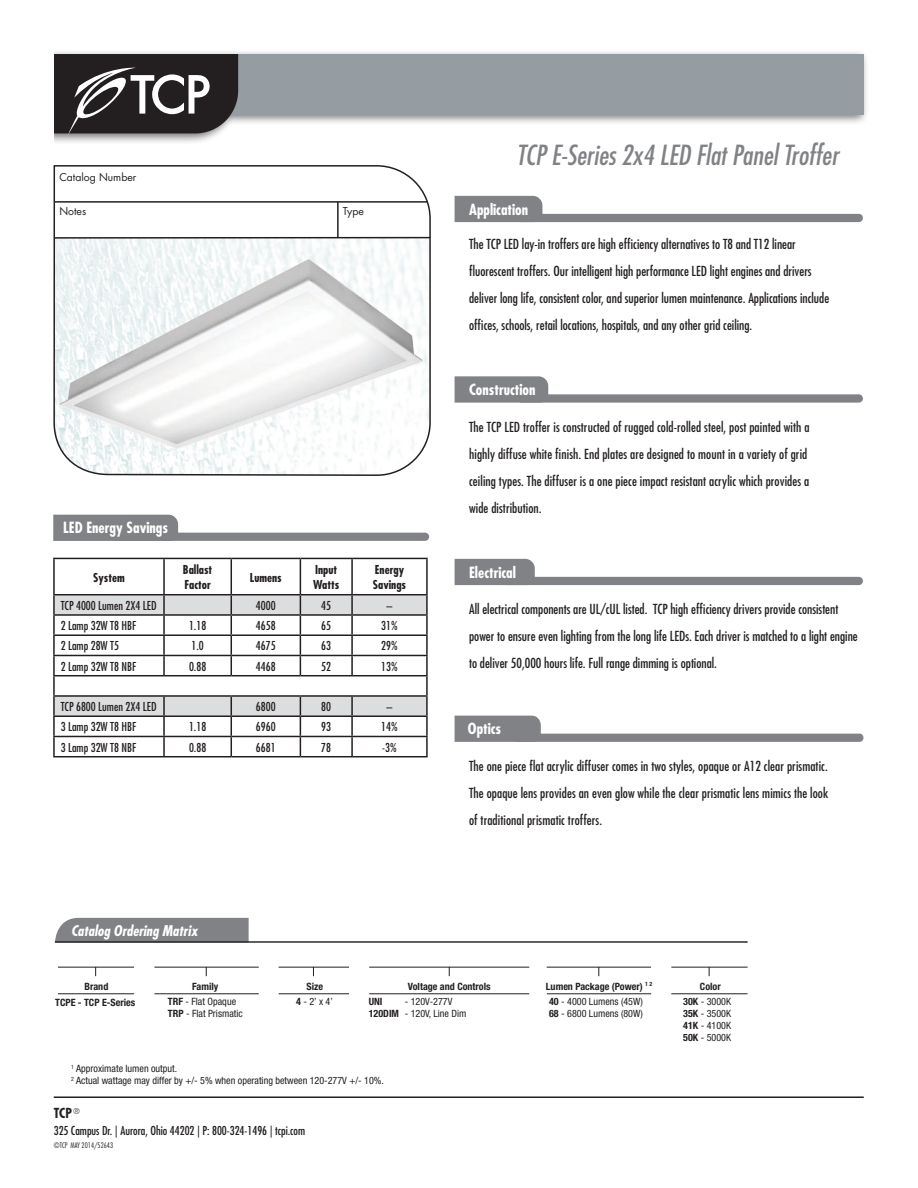
<style>
.page{position:relative;width:918px;height:1188px;background:#fff}
.page>*{position:absolute;margin:0;border:0;box-sizing:border-box;transform-origin:0 0}
.t1{font:italic condensed 27px "Futura Std";color:#808285}
.t2{font:700 condensed 15px "Futura Std";color:#fff}
.t3{font:italic 700 condensed 14.4px "Futura Std";color:#fff}
.t4{font:condensed 13.5px/27px "Futura Std";color:#231f20}
.t5{font:700 condensed 13.5px "Futura Std";color:#231f20}
.t6{font:condensed 12px "Futura Std";color:#231f20}
.t7{font:700 condensed 12px/14.4px "Futura Std";color:#231f20}
.t8{font:10.5px "Futura Std";color:#231f20}
.t9{font:condensed 10.05px/12.1px "Helvetica Neue LT Std";color:#231f20}
.t10{font:700 condensed 10.05px/15px "Helvetica Neue LT Std";color:#231f20}
.t11{font:300 condensed 7.5px "Futura Std";color:#231f20}
.s1{font-weight:700}
.s2{font-weight:400}
</style>
<div class="page">
<hr style="left:54px;top:1096px;width:810px;height:2px;background:#231f20">
<div style="left:42px;top:49px;width:827px;height:96px;background:#231f20;opacity:.6"></div>
<div style="left:74px;top:54px;width:790px;height:60px;background:#959ca2"></div>
<svg style="left:54px;top:54px;width:184px;height:81px;background:#474445"></svg>
<div style="left:14px;top:44px;width:40px;height:108px;background:#fff"></div>
<svg style="left:53px;top:165px;width:378px;height:83px"></svg>
<div style="left:455px;top:559px;width:80px;height:26px;background:#808285"></div>
<div style="left:502px;top:577px;width:361px;height:8px;background:#808285;border-radius:4px"></div>
<div style="left:455px;top:196px;width:87px;height:26px;background:#808285"></div>
<div style="left:517px;top:214px;width:346px;height:8px;background:#808285;border-radius:4px"></div>
<svg style="left:455px;top:376px;width:93px;height:27px;background:#848689"></svg>
<div style="left:517px;top:394px;width:346px;height:9px;background:#808285;border-radius:4px"></div>
<div style="left:455px;top:716px;width:86px;height:26px;background:#808285"></div>
<div style="left:512px;top:734px;width:351px;height:8px;background:#808285;border-radius:4px"></div>
<div style="left:55px;top:918px;width:194px;height:23px;background:#808285"></div>
<hr style="left:55px;top:941px;width:693px;height:2px;background:#231f20">
<hr style="left:58px;top:967px;width:76px;height:1px;background:#231f20">
<hr style="left:58px;top:993px;width:76px;height:1px;background:#231f20">
<hr style="left:154px;top:967px;width:105px;height:1px;background:#231f20">
<hr style="left:154px;top:993px;width:105px;height:1px;background:#231f20">
<hr style="left:279px;top:967px;width:70px;height:1px;background:#231f20">
<hr style="left:279px;top:993px;width:70px;height:1px;background:#231f20">
<hr style="left:369px;top:967px;width:160px;height:1px;background:#231f20">
<hr style="left:369px;top:993px;width:160px;height:1px;background:#231f20">
<hr style="left:547px;top:967px;width:104px;height:1px;background:#231f20">
<hr style="left:547px;top:993px;width:104px;height:1px;background:#231f20">
<hr style="left:671px;top:967px;width:77px;height:1px;background:#231f20">
<hr style="left:671px;top:993px;width:77px;height:1px;background:#231f20">
<img style="left:53px;top:248px;width:378px;height:228px">
<div style="left:53px;top:515px;width:125px;height:26px;background:#808285"></div>
<div style="left:111px;top:533px;width:318px;height:8px;background:#808285;border-radius:4px"></div>
<svg style="left:53px;top:558px;width:375px;height:198px"></svg>
<hr style="left:53px;top:756px;width:111px;height:1px;background:#231f20">
<hr style="left:164px;top:756px;width:67px;height:1px;background:#231f20">
<hr style="left:231px;top:756px;width:69px;height:1px;background:#231f20">
<hr style="left:300px;top:756px;width:52px;height:1px;background:#231f20">
<hr style="left:352px;top:756px;width:76px;height:1px;background:#231f20">
<p class="t8" style="left:59px;top:170px;width:78px">Catalog Number</p>
<p class="t8" style="left:59px;top:205px;width:28px">Notes</p>
<p class="t8" style="left:343px;top:205px;width:23px">Type</p>
<p class="t2" style="left:63px;top:519px;width:106px">LED Energy Savings</p>
<p class="t7" style="left:93px;top:570px;width:33px">System</p>
<p class="t7" style="left:183px;top:563px;width:31px">Ballast<br>Factor</p>
<p class="t7" style="left:250px;top:570px;width:33px">Lumens</p>
<p class="t7" style="left:313px;top:563px;width:28px">Input<br>Watts</p>
<p class="t7" style="left:373px;top:563px;width:35px">Energy<br>Savings</p>
<p class="t6" style="left:61px;top:598px;width:97px">TCP 4000 Lumen 2X4 LED</p>
<p class="t6" style="left:256px;top:598px;width:21px">4000</p>
<p class="t6" style="left:321px;top:598px;width:11px">45</p>
<p class="t6" style="left:387px;top:598px;width:7px">–</p>
<p class="t6" style="left:61px;top:618px;width:77px">2 Lamp 32W T8 HBF</p>
<p class="t6" style="left:189px;top:618px;width:19px">1.18</p>
<p class="t6" style="left:256px;top:618px;width:21px">4658</p>
<p class="t6" style="left:321px;top:618px;width:11px">65</p>
<p class="t6" style="left:381px;top:618px;width:18px">31%</p>
<p class="t6" style="left:61px;top:639px;width:60px">2 Lamp 28W T5</p>
<p class="t6" style="left:191px;top:639px;width:14px">1.0</p>
<p class="t6" style="left:256px;top:639px;width:21px">4675</p>
<p class="t6" style="left:321px;top:639px;width:11px">63</p>
<p class="t6" style="left:381px;top:639px;width:18px">29%</p>
<p class="t6" style="left:61px;top:659px;width:77px">2 Lamp 32W T8 NBF</p>
<p class="t6" style="left:189px;top:659px;width:19px">0.88</p>
<p class="t6" style="left:256px;top:659px;width:21px">4468</p>
<p class="t6" style="left:321px;top:659px;width:11px">52</p>
<p class="t6" style="left:381px;top:659px;width:18px">13%</p>
<p class="t6" style="left:61px;top:699px;width:97px">TCP 6800 Lumen 2X4 LED</p>
<p class="t6" style="left:256px;top:699px;width:21px">6800</p>
<p class="t6" style="left:321px;top:699px;width:11px">80</p>
<p class="t6" style="left:387px;top:699px;width:7px">–</p>
<p class="t6" style="left:61px;top:720px;width:77px">3 Lamp 32W T8 HBF</p>
<p class="t6" style="left:189px;top:720px;width:19px">1.18</p>
<p class="t6" style="left:256px;top:720px;width:21px">6960</p>
<p class="t6" style="left:321px;top:720px;width:11px">93</p>
<p class="t6" style="left:381px;top:720px;width:18px">14%</p>
<p class="t6" style="left:61px;top:740px;width:77px">3 Lamp 32W T8 NBF</p>
<p class="t6" style="left:189px;top:740px;width:19px">0.88</p>
<p class="t6" style="left:256px;top:740px;width:21px">6681</p>
<p class="t6" style="left:321px;top:740px;width:11px">78</p>
<p class="t6" style="left:382px;top:740px;width:16px">-3%</p>
<p class="t3" style="left:71px;top:922px;width:128px">Catalog Ordering Matrix</p>
<h1 class="t1" style="left:516px;top:139px;width:324px">TCP E-Series 2x4 LED Flat Panel Troffer</h1>
<p class="t2" style="left:469px;top:200px;width:61px">Application</p>
<p class="t4" style="left:469px;top:231px;width:362px">The TCP LED lay-in troffers are high efficiency alternatives to T8 and T12 linear fluorescent troffers. Our intelligent high performance LED light engines and drivers deliver long life, consistent color, and superior lumen maintenance. Applications include offices, schools, retail locations, hospitals, and any other grid ceiling.</p>
<p class="t2" style="left:469px;top:380px;width:68px">Construction</p>
<p class="t4" style="left:469px;top:413px;width:342px">The TCP LED troffer is constructed of rugged cold-rolled steel, post painted with a highly diffuse white finish. End plates are designed to mount in a variety of grid ceiling types. The diffuser is a one piece impact resistant acrylic which provides a wide distribution.</p>
<p class="t2" style="left:469px;top:563px;width:48px">Electrical</p>
<p class="t4" style="left:469px;top:596px;width:390px">All electrical components are UL/cUL listed. TCP high efficiency drivers provide consistent power to ensure even lighting from the long life LEDs. Each driver is matched to a light engine to deliver 50,000 hours life. Full range dimming is optional.</p>
<p class="t2" style="left:468px;top:720px;width:35px">Optics</p>
<p class="t4" style="left:469px;top:752px;width:361px;text-align:justify">The one piece flat acrylic diffuser comes in two styles, opaque or A12 clear prismatic.<br>The opaque lens provides an even glow while the clear prismatic lens mimics the look of traditional prismatic troffers.</p>
<p class="t10" style="left:546px;top:978px;width:108px">Lumen Package (Power) <sup>1</sup> <sup>2</sup></p>
<p class="t10" style="left:307px;top:978px;width:18px">Size</p>
<p class="t10" style="left:408px;top:978px;width:84px">Voltage and Controls</p>
<p class="t10" style="left:369px;top:993px;width:15px">UNI</p>
<p class="t10" style="left:84px;top:978px;width:25px">Brand</p>
<p class="t9" style="left:168px;top:978px;width:70px;line-height:15.9px;text-indent:24px"><span class="s1">Family<br>TRF</span> - Flat Opaque</p>
<p class="t9" style="left:168px;top:1008px;width:77px"><span class="s1">TRP</span> - Flat Prismatic</p>
<p class="t9" style="left:369px;top:995px;width:99px;text-indent:36px">- 120V-277V<br><span class="s1">120DIM</span> - 120V, Line Dim</p>
<p class="t9" style="left:549px;top:995px;width:95px"><span class="s1">40</span> - 4000 Lumens (45W)<br><span class="s1">68</span> - 6800 Lumens (80W)</p>
<p class="t10" style="left:55px;top:995px;width:82px">TCPE - TCP E-Series</p>
<p class="t9" style="left:296px;top:996px;width:38px"><span class="s1">4</span> - 2’ x 4’</p>
<p class="t9" style="left:71px;top:1063px;width:314px"><sup>1</sup> Approximate lumen output.<br><sup>2</sup> Actual wattage may differ by +/- 5% when operating between 120-277V +/- 10%.</p>
<p class="t5" style="left:54px;top:1105px;width:27px">TCP <sup>®</sup></p>
<p class="t6" style="left:54px;top:1123px;width:253px">325 Campus Dr. | Aurora, Ohio 44202 | P: 800-324-1496 | tcpi.com</p>
<p class="t11" style="left:54px;top:1140px;width:61px">©TCP MAY 2014/52643</p>
<p class="t10" style="left:683px;top:978px;width:49px;text-indent:17px">Color<br>30K <span class="s2">- 3000K</span></p>
<p class="t9" style="left:683px;top:1007px;width:49px;text-align:justify"><span class="s1">35K</span> - 3500K <span class="s1">41K</span> - 4100K <span class="s1">50K</span> - 5000K</p>
</div>
